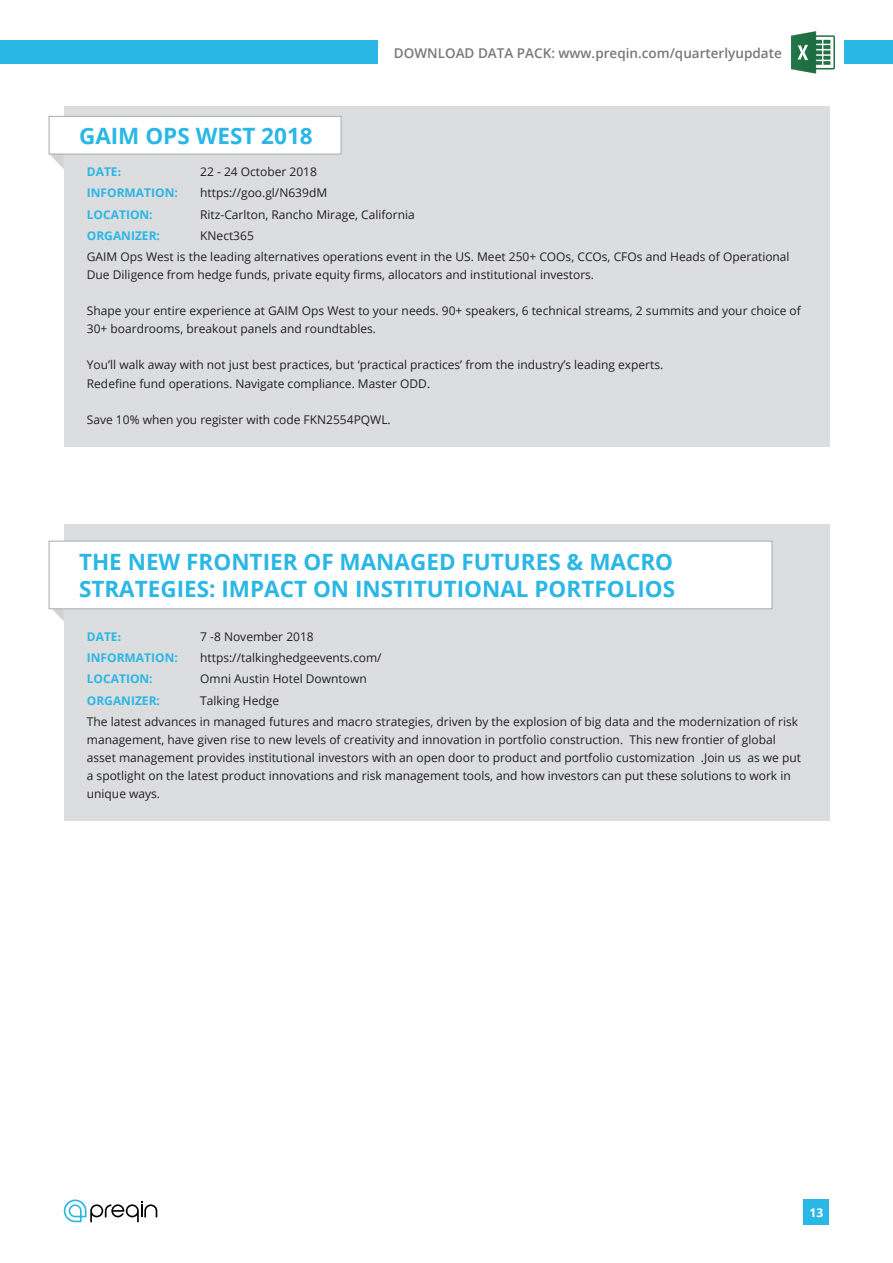
<style>
.page{position:relative;width:893px;height:1263px;background:#fff}
.page>*{position:absolute;margin:0;border:0;box-sizing:border-box;transform-origin:0 0}
.t1{font:700 22.5px/27px "Open Sans";color:#2ab7e5}
.t2{font:600 13.5px "Open Sans";color:#76787b}
.Page_Header{font:12px/18px "Open Sans";color:#231f20}
.Page_Header-2{font:700 12px "Open Sans";color:#2ab7e5}
.t3{font:700 12px "Open Sans";color:#fff}
.s1{font-family:"Myriad Pro"}
</style>
<div class="page">
<svg style="left:64px;top:1199px;width:93px;height:23px"></svg>
<div style="left:804px;top:1199px;width:25px;height:26px;background:#2ab7e5"></div>
<div style="left:0;top:40px;width:893px;height:24px;background:#2ab7e5"></div>
<div style="left:378px;top:38px;width:466px;height:29px;background:#fff"></div>
<img style="left:791px;top:31px;width:44px;height:43px">
<div style="left:64px;top:524px;width:765px;height:297px;background:#dcdddf"></div>
<svg style="left:49px;top:609px;width:15px;height:12px"></svg>
<div style="left:49px;top:541px;width:723px;height:68px;background:#fff"></div>
<div style="left:49px;top:541px;width:723px;height:68px;border:1px solid #a8a9ad"></div>
<div style="left:64px;top:106px;width:765px;height:340px;background:#dcdddf"></div>
<svg style="left:49px;top:154px;width:15px;height:15px"></svg>
<div style="left:49px;top:116px;width:292px;height:38px;background:#fff"></div>
<div style="left:49px;top:116px;width:292px;height:38px;border:1px solid #a8a9ad"></div>
<p class="t1" style="left:79px;top:122px;width:235px">GAIM OPS WEST 2018</p>
<p class="t2" style="left:394px;top:44px;width:389px">DOWNLOAD DATA PACK: www.preqin.com/quarterlyupdate</p>
<p class="Page_Header-2" style="left:87px;top:163px;width:35px">DATE<span class="s1">:</span></p>
<p class="Page_Header" style="left:200px;top:163px;width:118px">22 - 24 October 2018</p>
<p class="Page_Header-2" style="left:87px;top:185px;width:93px">INFORMATION:</p>
<p class="Page_Header" style="left:200px;top:184px;width:129px">https://goo.gl/N639dM</p>
<p class="Page_Header-2" style="left:87px;top:206px;width:67px">LOCATION:</p>
<p class="Page_Header" style="left:200px;top:205px;width:216px">Ritz-Carlton, Rancho Mirage, California</p>
<p class="Page_Header-2" style="left:87px;top:227px;width:75px">ORGANIZER:</p>
<p class="Page_Header" style="left:200px;top:227px;width:55px">KNect365</p>
<p class="Page_Header" style="left:87px;top:248px;width:704px">GAIM Ops West is the leading alternatives operations event in the US. Meet 250+ COOs, CCOs, CFOs and Heads of Operational<br>Due Diligence from hedge funds, private equity firms, allocators and institutional investors.</p>
<p class="Page_Header" style="left:87px;top:302px;width:716px">Shape your entire experience at GAIM Ops West to your needs. 90+ speakers, 6 technical streams, 2 summits and your choice of<br>30+ boardrooms, breakout panels and roundtables.</p>
<p class="Page_Header" style="left:87px;top:356px;width:578px">You’ll walk away with not just best practices, but ‘practical practices’ from the industry’s leading experts.</p>
<p class="Page_Header" style="left:87px;top:374px;width:345px">Redefine fund operations. Navigate compliance. Master ODD.</p>
<p class="Page_Header" style="left:87px;top:410px;width:305px">Save 10% when you register with code FKN2554PQWL.</p>
<p class="t1" style="left:79px;top:548px;width:598px">THE NEW FRONTIER OF MANAGED FUTURES &amp; MACRO<br>STRATEGIES: IMPACT ON INSTITUTIONAL PORTFOLIOS</p>
<p class="Page_Header-2" style="left:87px;top:628px;width:35px">DATE<span class="s1">:</span></p>
<p class="Page_Header" style="left:200px;top:627px;width:115px">7 -8 November 2018</p>
<p class="Page_Header-2" style="left:87px;top:649px;width:93px">INFORMATION:</p>
<p class="Page_Header" style="left:200px;top:648px;width:183px">https://talkinghedgeevents.com/</p>
<p class="Page_Header-2" style="left:87px;top:670px;width:67px">LOCATION:</p>
<p class="Page_Header" style="left:200px;top:670px;width:168px">Omni Austin Hotel Downtown</p>
<p class="Page_Header-2" style="left:87px;top:692px;width:75px">ORGANIZER:</p>
<p class="Page_Header" style="left:200px;top:691px;width:80px">Talking Hedge</p>
<p class="Page_Header" style="left:87px;top:712px;width:716px">The latest advances in managed futures and macro strategies, driven by the explosion of big data and the modernization of risk management, have given rise to new levels of creativity and innovation in portfolio construction. This new frontier of global asset management provides institutional investors with an open door to product and portfolio customization .Join us as we put a spotlight on the latest product innovations and risk management tools, and how investors can put these solutions to work in unique ways.</p>
<p class="t3" style="left:810px;top:1204px;width:15px">13</p>
</div>
